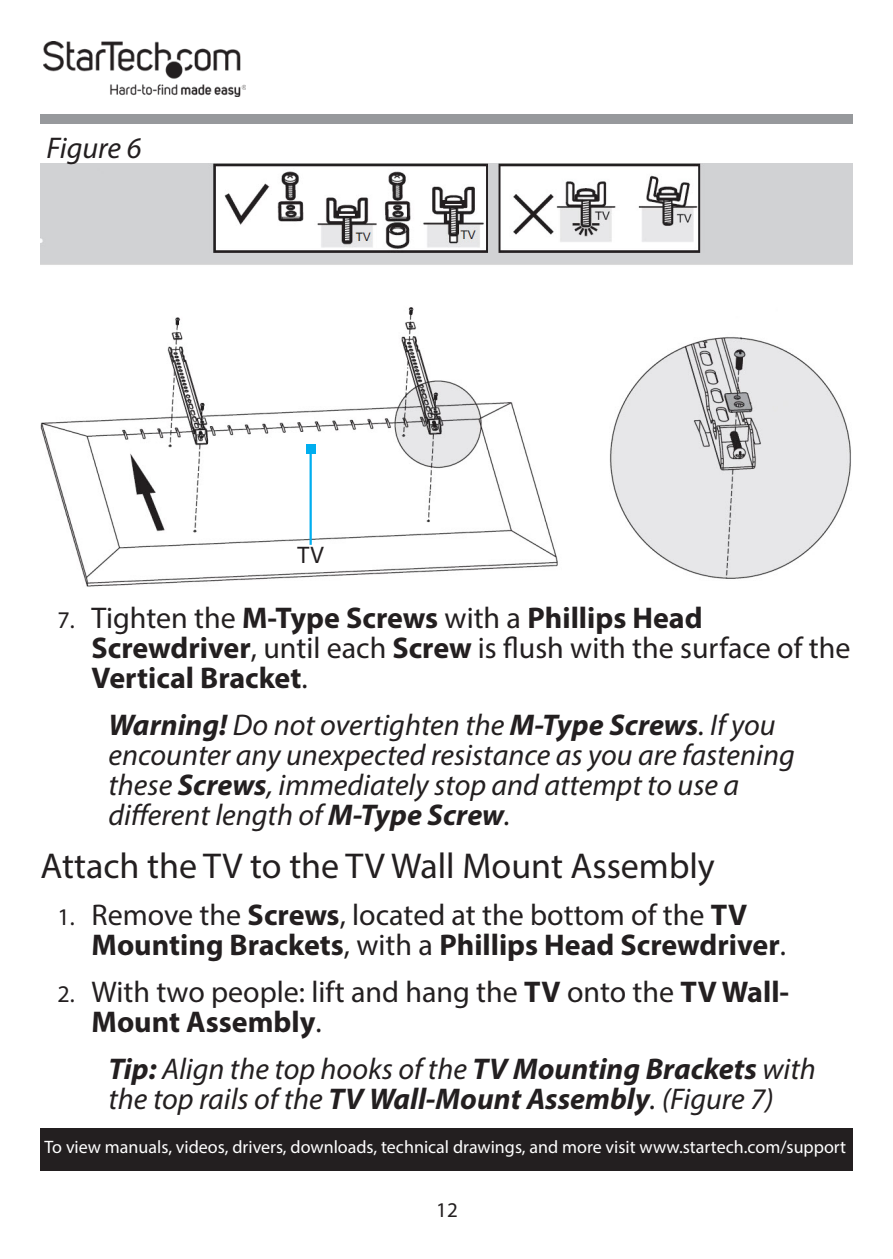
<style>
.page{position:relative;width:893px;height:1259px;background:#fff}
.page>*{position:absolute;margin:0;border:0;box-sizing:border-box;transform-origin:0 0}
.t1{font:36px "Myriad Pro";color:#231f20}
.Note{font:italic 30px/30px "Myriad Pro";color:#231f20}
.t2{font:700 30px/30px "Myriad Pro";color:#231f20}
.t3{font:30px/30px "Myriad Pro";color:#231f20}
.Text{font:italic 30px "Myriad Pro";color:#231f20}
.Image_Title{font:24px "Myriad Pro";color:#231f20}
.t4{font:21px "Myriad Pro";color:#231f20}
.t5{font:18px "Myriad Pro";color:#fff}
.s1{font-weight:400;font-size:24px}
.s2{font-weight:400}
.s3{font-weight:700}
.s4{font-size:24px}
</style>
<div class="page">
<img style="left:43px;top:42px;width:203px;height:55px">
<div style="left:40px;top:115px;width:812px;height:9px;background:#97999c"></div>
<div style="left:40px;top:1128px;width:812px;height:42px;background:#231f20"></div>
<img style="left:40px;top:164px;width:812px;height:423px">
<hr style="left:310px;top:449px;width:2px;height:96px;background:#00aeef">
<div style="left:306px;top:444px;width:9px;height:9px;background:#00aeef"></div>
<p class="Text" style="left:47px;top:129px;width:96px">Figure 6</p>
<p class="Image_Title" style="left:298px;top:540px;width:28px">TV</p>
<p class="t2" style="left:92px;top:601px;width:760px;text-indent:-34px"><span class="s1">7.</span> <span class="s2">Tighten the</span> M-Type Screws <span class="s2">with a</span> Phillips Head<br>Screwdriver<span class="s2">, until each</span> Screw <span class="s2">is flush with the surface of the<br></span>Vertical Bracket<span class="s2">.</span></p>
<p class="Note" style="left:109px;top:709px;width:688px"><span class="s3">Warning!</span> Do not overtighten the <span class="s3">M-Type Screws</span>. If you encounter any unexpected resistance as you are fastening these <span class="s3">Screws</span>, immediately stop and attempt to use a different length of <span class="s3">M-Type Screw</span>.</p>
<h2 class="t1" style="left:40px;top:843px;width:676px">Attach the TV to the TV Wall Mount Assembly</h2>
<p class="t2" style="left:92px;top:899px;width:696px;text-indent:-34px"><span class="s1">1.</span> <span class="s2">Remove the</span> Screws<span class="s2">, located at the bottom of the</span> TV<br>Mounting Brackets<span class="s2">, with a</span> Phillips Head Screwdriver<span class="s2">.</span></p>
<p class="t3" style="left:92px;top:976px;width:699px;text-indent:-34px"><span class="s4">2.</span> With two people: lift and hang the <span class="s3">TV</span> onto the <span class="s3">TV Wall-<br>Mount Assembly</span>.</p>
<p class="Note" style="left:109px;top:1053px;width:709px"><span class="s3">Tip:</span> Align the top hooks of the <span class="s3">TV Mounting Brackets</span> with the top rails of the <span class="s3">TV Wall-Mount Assembly</span>. (Figure 7)</p>
<p class="t5" style="left:45px;top:1135px;width:803px">To view manuals, videos, drivers, downloads, technical drawings, and more visit www.startech.com/support</p>
<p class="t4" style="left:436px;top:1197px;width:23px">12</p>
</div>
